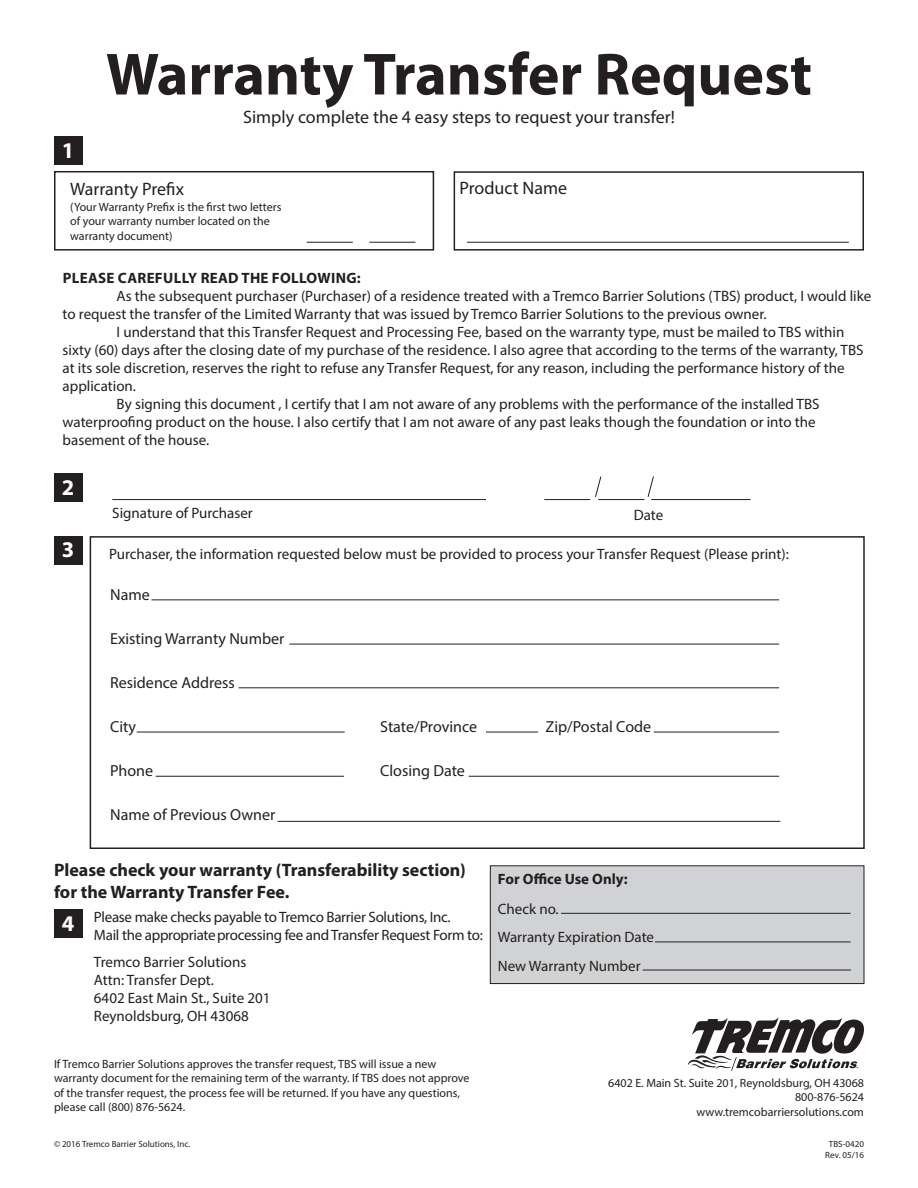
<style>
.page{position:relative;width:918px;height:1188px;background:#fff}
.page>*{position:absolute;margin:0;border:0;box-sizing:border-box;transform-origin:0 0}
.t1{font:700 60px "Myriad Pro";color:#231f20}
.t2{font:700 22.5px "Myriad Pro";color:#fff}
.t3{font:18px "Myriad Pro";color:#231f20}
.t4{font:700 18px/21.6px "Myriad Pro";color:#231f20}
.t5{font:16.05px "Myriad Pro";color:#231f20}
.t6{font:15px/18px "Myriad Pro";color:#231f20}
.t7{font:15px "Myriad Pro";letter-spacing:-.02em;color:#231f20}
.t8{font:700 15px "Myriad Pro";letter-spacing:.02em;color:#231f20}
.t9{font:700 15px "Myriad Pro";color:#231f20}
.t10{font:12px/14.4px "Myriad Pro";color:#231f20}
.t11{font:9px "Myriad Pro";color:#231f20}
</style>
<div class="page">
<div style="left:90px;top:536px;width:775px;height:313px;border:2px solid #231f20"></div>
<hr style="left:112px;top:499px;width:374px;height:1px;background:#231f20">
<hr style="left:544px;top:499px;width:46px;height:1px;background:#231f20">
<hr style="left:598px;top:499px;width:46px;height:1px;background:#231f20">
<hr style="left:651px;top:499px;width:100px;height:1px;background:#231f20">
<svg style="left:595px;top:476px;width:7px;height:21px"></svg>
<svg style="left:647px;top:476px;width:7px;height:21px"></svg>
<hr style="left:151px;top:600px;width:628px;height:1px;background:#231f20">
<hr style="left:289px;top:644px;width:490px;height:1px;background:#231f20">
<hr style="left:239px;top:687px;width:540px;height:1px;background:#231f20">
<hr style="left:137px;top:732px;width:208px;height:1px;background:#231f20">
<hr style="left:486px;top:732px;width:52px;height:1px;background:#231f20">
<hr style="left:654px;top:732px;width:125px;height:1px;background:#231f20">
<hr style="left:156px;top:776px;width:188px;height:1px;background:#231f20">
<hr style="left:469px;top:776px;width:310px;height:1px;background:#231f20">
<hr style="left:278px;top:821px;width:502px;height:1px;background:#231f20">
<div style="left:54px;top:171px;width:380px;height:80px;border:2px solid #231f20"></div>
<hr style="left:307px;top:242px;width:46px;height:1px;background:#231f20">
<hr style="left:369px;top:242px;width:46px;height:1px;background:#231f20">
<div style="left:454px;top:171px;width:410px;height:80px;border:2px solid #231f20"></div>
<hr style="left:467px;top:242px;width:382px;height:1px;background:#231f20">
<div style="left:490px;top:866px;width:374px;height:118px;background:#d1d2d4"></div>
<div style="left:490px;top:865px;width:374px;height:119px;border:1px solid #231f20"></div>
<hr style="left:561px;top:913px;width:290px;height:1px;background:#231f20">
<hr style="left:655px;top:942px;width:195px;height:1px;background:#231f20">
<hr style="left:643px;top:970px;width:208px;height:1px;background:#231f20">
<svg style="left:688px;top:1017px;width:176px;height:54px"></svg>
<div style="left:54px;top:137px;width:28px;height:28px;background:#231f20"></div>
<div style="left:54px;top:474px;width:28px;height:28px;background:#231f20"></div>
<div style="left:54px;top:536px;width:28px;height:28px;background:#231f20"></div>
<div style="left:54px;top:909px;width:28px;height:28px;background:#231f20"></div>
<p class="t2" style="left:62px;top:136px;width:14px">1</p>
<p class="t1" style="left:106px;top:35px;width:708px">Warranty Transfer Request</p>
<p class="t3" style="left:243px;top:105px;width:433px">Simply complete the 4 easy steps to request your transfer!</p>
<p class="t3" style="left:70px;top:178px;width:115px">Warranty Prefix</p>
<p class="t10" style="left:70px;top:200px;width:213px">(Your Warranty Prefix is the first two letters of your warranty number located on the warranty document)</p>
<p class="t3" style="left:460px;top:177px;width:109px">Product Name</p>
<p class="t8" style="left:63px;top:269px;width:299px">PLEASE CAREFULLY READ THE FOLLOWING:</p>
<p class="t6" style="left:63px;top:287px;width:810px;text-indent:54px">As the subsequent purchaser (Purchaser) of a residence treated with a Tremco Barrier Solutions (TBS) product, I would like to request the transfer of the Limited Warranty that was issued by Tremco Barrier Solutions to the previous owner.</p>
<p class="t6" style="left:63px;top:323px;width:802px;text-indent:54px">I understand that this Transfer Request and Processing Fee, based on the warranty type, must be mailed to TBS within sixty (60) days after the closing date of my purchase of the residence. I also agree that according to the terms of the warranty, TBS at its sole discretion, reserves the right to refuse any Transfer Request, for any reason, including the performance history of the application.</p>
<p class="t6" style="left:117px;top:395px;width:704px">By signing this document , I certify that I am not aware of any problems with the performance of the installed TBS</p>
<p class="t6" style="left:63px;top:413px;width:754px">waterproofing product on the house. I also certify that I am not aware of any past leaks though the foundation or into the</p>
<p class="t6" style="left:63px;top:431px;width:148px">basement of the house.</p>
<p class="t2" style="left:62px;top:472px;width:14px">2</p>
<p class="t2" style="left:62px;top:535px;width:14px">3</p>
<p class="t6" style="left:112px;top:504px;width:142px">Signature of Purchaser</p>
<p class="t6" style="left:634px;top:506px;width:31px">Date</p>
<p class="t6" style="left:109px;top:545px;width:681px">Purchaser, the information requested below must be provided to process your Transfer Request (Please print):</p>
<p class="t5" style="left:110px;top:585px;width:41px">Name</p>
<p class="t5" style="left:110px;top:629px;width:176px">Existing Warranty Number</p>
<p class="t5" style="left:110px;top:673px;width:126px">Residence Address</p>
<p class="t5" style="left:110px;top:717px;width:27px">City</p>
<p class="t5" style="left:380px;top:717px;width:99px">State/Province</p>
<p class="t5" style="left:546px;top:717px;width:107px">Zip/Postal Code</p>
<p class="t5" style="left:110px;top:761px;width:45px">Phone</p>
<p class="t5" style="left:380px;top:761px;width:86px">Closing Date</p>
<p class="t5" style="left:110px;top:805px;width:167px">Name of Previous Owner</p>
<p class="t4" style="left:54px;top:859px;width:413px">Please check your warranty (Transferability section) for the Warranty Transfer Fee.</p>
<p class="t9" style="left:498px;top:869px;width:131px">For Office Use Only:</p>
<p class="t6" style="left:498px;top:899px;width:62px">Check no.</p>
<p class="t6" style="left:498px;top:928px;width:158px">Warranty Expiration Date</p>
<p class="t6" style="left:498px;top:956px;width:144px">New Warranty Number</p>
<p class="t7" style="left:94px;top:908px;width:358px">Please make checks payable to Tremco Barrier Solutions, Inc.</p>
<p class="t7" style="left:94px;top:926px;width:390px">Mail the appropriateprocessing fee and Transfer Request Form to:</p>
<p class="t6" style="left:94px;top:953px;width:154px">Tremco Barrier Solutions</p>
<p class="t6" style="left:94px;top:971px;width:121px">Attn: Transfer Dept.</p>
<p class="t6" style="left:94px;top:989px;width:178px">6402 East Main St., Suite 201</p>
<p class="t6" style="left:94px;top:1007px;width:157px">Reynoldsburg, OH 43068</p>
<p class="t2" style="left:62px;top:908px;width:14px">4</p>
<p class="t10" style="left:54px;top:1057px;width:417px">If Tremco Barrier Solutions approves the transfer request, TBS will issue a new warranty document for the remaining term of the warranty. If TBS does not approve of the transfer request, the process fee will be returned. If you have any questions, please call (800) 876-5624.</p>
<p class="t11" style="left:54px;top:1139px;width:138px">© 2016 Tremco Barrier Solutions, Inc.</p>
<p class="t11" style="left:829px;top:1139px;width:37px">TBS-0420</p>
<p class="t11" style="left:825px;top:1149px;width:40px">Rev. 05/16</p>
<p class="t10" style="left:608px;top:1075px;width:257px">6402 E. Main St. Suite 201, Reynoldsburg, OH 43068</p>
<p class="t10" style="left:795px;top:1090px;width:70px">800-876-5624</p>
<p class="t10" style="left:696px;top:1104px;width:169px">www.tremcobarriersolutions.com</p>
</div>
